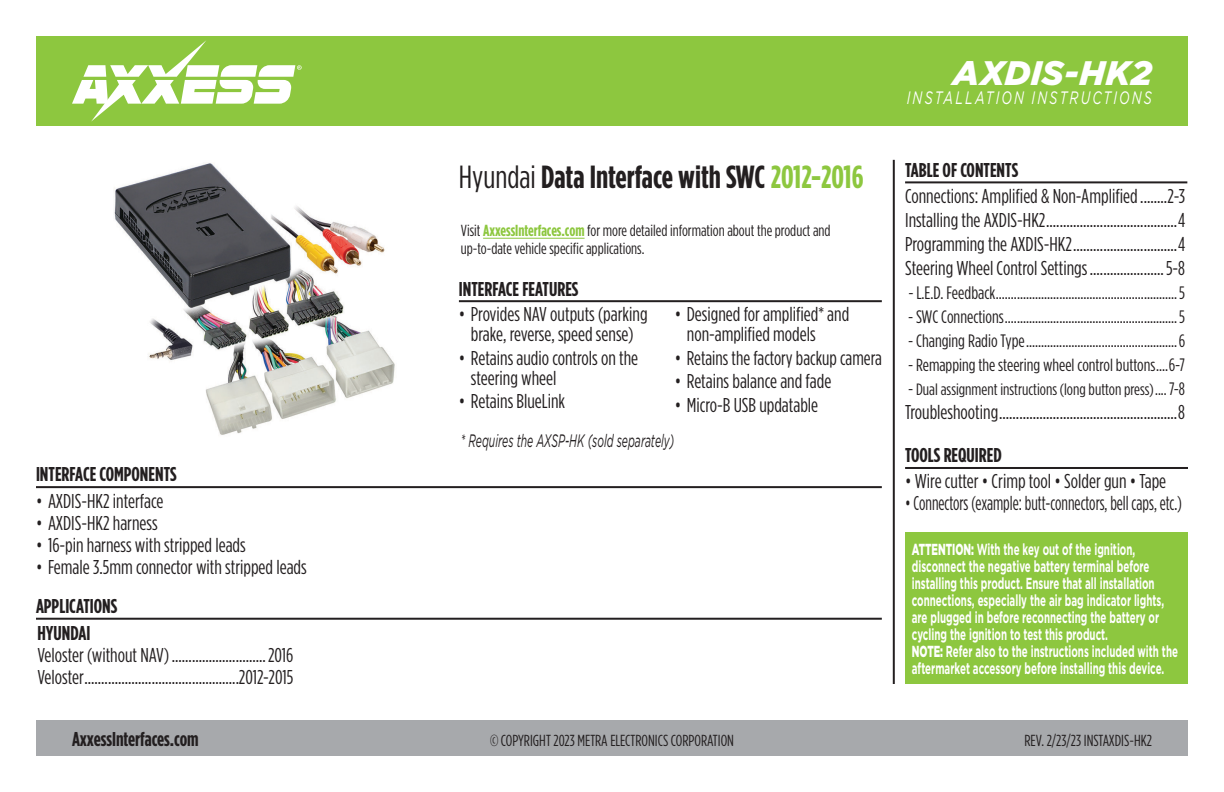
<style>
.page{position:relative;width:1224px;height:792px;background:#fff}
.page>*{position:absolute;margin:0;border:0;box-sizing:border-box;transform-origin:0 0}
.t1{font:italic 900 34px "Gotham";letter-spacing:.01em;color:#fff}
.t2{font:700 32px "Gotham Condensed";color:#231f20}
.kit_feat_comp_bullet{font:20px/20px "Gotham Condensed";color:#231f20}
.TOC_body{font:20px "Gotham Condensed";color:#231f20}
.cover_subheads{font:700 20px "Gotham Condensed";color:#231f20}
.tools_needed_bullets{font:20px "Gotham Condensed";color:#231f20;scale:.87 1}
.tools_needed_bullets-2{font:20px "Gotham Condensed";color:#231f20}
.kit_feat_comp_bullet-2{font:700 20px "Gotham Condensed";color:#231f20}
.TOC_body-2{font:18px "Gotham Condensed";color:#231f20}
.kit_feat_comp_bullet-3{font:italic 18px "Gotham";color:#231f20;scale:.58 1}
.t3{font:italic 18px "Gotham";letter-spacing:.165em;color:#fff;scale:.7 1}
.TOC_body-3{font:17.4px "Gotham Condensed";color:#231f20}
.TOC_body-4{font:16.4px "Gotham Condensed";color:#231f20}
.Page_head{font:700 16px/17px "Gotham";color:#fff;scale:.61 1}
.Figure_X{font:16px/18px "Gotham Condensed";color:#231f20}
.s1{font-weight:400}
.s2{color:#8dc73f}
.s3{font-weight:700;color:#8dc73f}
.s4{font-size:18px}
.s5{font-weight:900}
</style>
<div class="page">
<div style="left:36px;top:720px;width:1152px;height:36px;background:#a7a9ac"></div>
<hr style="left:893px;top:160px;width:2px;height:524px;background:#231f20">
<div style="left:36px;top:36px;width:1152px;height:90px;background:#8dc73f"></div>
<svg style="left:72px;top:40px;width:230px;height:82px"></svg>
<img style="left:114px;top:163px;width:281px;height:272px">
<hr style="left:459px;top:300px;width:423px;height:2px;background:#231f20">
<hr style="left:36px;top:486px;width:846px;height:2px;background:#231f20">
<hr style="left:905px;top:467px;width:283px;height:2px;background:#231f20">
<hr style="left:905px;top:181px;width:282px;height:2px;background:#231f20">
<hr style="left:36px;top:618px;width:846px;height:2px;background:#231f20">
<hr style="left:483px;top:238px;width:102px;height:1px;background:#8dc73f">
<div style="left:906px;top:532px;width:282px;height:152px;background:#8dc73f"></div>
<p class="cover_subheads" style="left:36px;top:463px;width:142px">INTERFACE COMPONENTS</p>
<p class="kit_feat_comp_bullet" style="left:36px;top:490px;width:129px">• AXDIS-HK2 interface</p>
<p class="kit_feat_comp_bullet" style="left:36px;top:512px;width:123px">• AXDIS-HK2 harness</p>
<p class="kit_feat_comp_bullet" style="left:36px;top:534px;width:211px">• 16-pin harness with stripped leads</p>
<p class="kit_feat_comp_bullet" style="left:36px;top:556px;width:272px">• Female 3.5mm connector with stripped leads</p>
<p class="cover_subheads" style="left:36px;top:595px;width:83px">APPLICATIONS</p>
<p class="kit_feat_comp_bullet-2" style="left:37px;top:622px;width:55px">HYUNDAI</p>
<p class="kit_feat_comp_bullet" style="left:37px;top:645px;width:258px">Veloster (without NAV) ............................2016</p>
<p class="kit_feat_comp_bullet" style="left:37px;top:667px;width:258px">Veloster..............................................2012-2015</p>
<p class="t2" style="left:459px;top:158px;width:406px"><span class="s1">Hyundai</span> Data Interface with SWC <span class="s2">2012-2016</span></p>
<p class="Figure_X" style="left:461px;top:221px;width:371px">Visit <span class="s3">AxxessInterfaces.com</span> for more detailed information about the product and up-to-date vehicle specific applications.</p>
<p class="cover_subheads" style="left:459px;top:277px;width:121px">INTERFACE FEATURES</p>
<p class="kit_feat_comp_bullet" style="left:459px;top:304px;width:190px;text-align:center">• Provides NAV outputs (parking brake, reverse, speed sense)</p>
<p class="kit_feat_comp_bullet" style="left:471px;top:347px;width:169px;text-indent:-12px">• Retains audio controls on the steering wheel</p>
<p class="kit_feat_comp_bullet" style="left:459px;top:391px;width:108px">• Retains BlueLink</p>
<p class="kit_feat_comp_bullet" style="left:687px;top:304px;width:164px;text-indent:-12px">• Designed for amplified* and non-amplified models</p>
<p class="kit_feat_comp_bullet" style="left:675px;top:347px;width:208px">• Retains the factory backup camera</p>
<p class="kit_feat_comp_bullet" style="left:675px;top:371px;width:158px">• Retains balance and fade</p>
<p class="kit_feat_comp_bullet" style="left:675px;top:395px;width:145px">• Micro-B USB updatable</p>
<p class="kit_feat_comp_bullet-3" style="left:461px;top:430px;width:370px">* Requires the AXSP-HK (sold separately)</p>
<h1 class="t1" style="left:953px;top:53px;width:201px">AXDIS-HK2</h1>
<p class="t3" style="left:907px;top:88px;width:352px">INSTALLATION INSTRUCTIONS</p>
<p class="cover_subheads" style="left:905px;top:158px;width:115px">TABLE OF CONTENTS</p>
<p class="TOC_body" style="left:905px;top:185px;width:282px">Connections: Amplified &amp; Non-Amplified........2-3</p>
<p class="TOC_body" style="left:905px;top:209px;width:281px">Installing the AXDIS-HK2.......................................4</p>
<p class="TOC_body" style="left:905px;top:233px;width:281px">Programming the AXDIS-HK2...............................4</p>
<p class="TOC_body" style="left:905px;top:257px;width:282px">Steering Wheel Control Settings......................5-8</p>
<p class="TOC_body-2" style="left:908px;top:283px;width:278px">- L.E.D. Feedback............................................................5</p>
<p class="TOC_body-2" style="left:908px;top:307px;width:279px">- SWC Connections.........................................................5</p>
<p class="TOC_body-2" style="left:908px;top:331px;width:279px">- Changing Radio Type..................................................6</p>
<p class="TOC_body-3" style="left:908px;top:355px;width:279px"><span class="s4">-</span> Remapping the steering wheel control buttons<span class="s4">....6-7</span></p>
<p class="TOC_body-4" style="left:908px;top:380px;width:279px"><span class="s4">-</span> Dual assignment instructions (long button press)<span class="s4">....7-8</span></p>
<p class="TOC_body" style="left:905px;top:401px;width:282px">Troubleshooting.....................................................8</p>
<p class="cover_subheads" style="left:905px;top:444px;width:98px">TOOLS REQUIRED</p>
<p class="tools_needed_bullets-2" style="left:905px;top:471px;width:263px">• Wire cutter • Crimp tool • Solder gun • Tape</p>
<p class="tools_needed_bullets" style="left:905px;top:493px;width:320px">• Connectors (example: butt-connectors, bell caps, etc.)</p>
<p class="Page_head" style="left:912px;top:540px;width:415px"><span class="s5">ATTENTION:</span> With the key out of the ignition, disconnect the negative battery terminal before installing this product. Ensure that all installation connections, especially the air bag indicator lights, are plugged in before reconnecting the battery or cycling the ignition to test this product.</p>
<p class="Page_head" style="left:912px;top:642px;width:438px"><span class="s5">NOTE:</span> Refer also to the instructions included with the aftermarket accessory before installing this device.</p>
<p class="cover_subheads" style="left:72px;top:728px;width:128px">AxxessInterfaces.com</p>
<p class="Figure_X" style="left:490px;top:732px;width:245px">© COPYRIGHT 2023 METRA ELECTRONICS CORPORATION</p>
<p class="Figure_X" style="left:1024px;top:732px;width:129px">REV. 2/23/23 INSTAXDIS-HK2</p>
</div>
